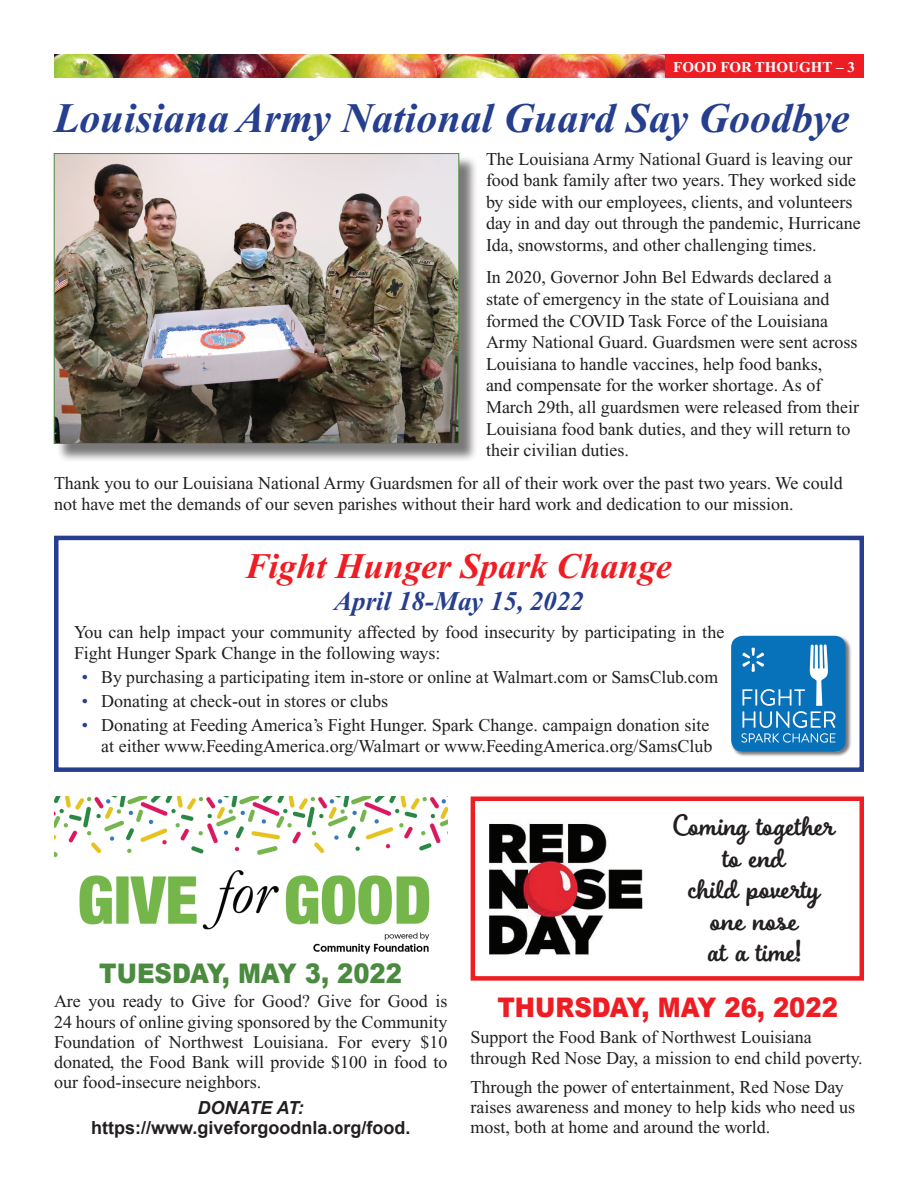
<style>
.page{position:relative;width:918px;height:1188px;background:#fff}
.page>*{position:absolute;margin:0;border:0;box-sizing:border-box;transform-origin:0 0}
.t1{font:italic 700 42px "Times New Roman";color:#253f8e}
.t2{font:italic 700 36px "Times New Roman";color:#ee1d23}
.t3{font:700 31.5px/31.5px "Boucherie Cursive";color:#231f20;text-align:center}
.t4{font:900 27px "Arial";color:#ee1d23;scale:.9 1}
.t5{font:italic 700 27px "Times New Roman";color:#253f8e}
.t6{font:900 27px "Arial";color:#4a8b3f;scale:.9 1}
.Normal__Web{font:18px/21.6px "Times New Roman";color:#231f20}
.t7{font:700 18px/19.5px "Arial";color:#231f20;text-align:center}
.t8{font:700 15px "Times New Roman";color:#fff}
.s1{color:#253f8e}
.s2{font-style:italic}
</style>
<div class="page">
<div style="left:664px;top:54px;width:200px;height:24px;background:#ee1d23"></div>
<img style="left:54px;top:54px;width:611px;height:24px">
<div style="left:56px;top:156px;width:422px;height:306px;background:#231f20;opacity:.6"></div>
<img style="left:56px;top:155px;width:401px;height:287px">
<div style="left:54px;top:153px;width:405px;height:291px;border:1px solid #4a8b3f"></div>
<img style="left:489px;top:823px;width:154px;height:133px">
<div style="left:471px;top:796px;width:393px;height:185px;border:4px solid #ee1d23"></div>
<div style="left:54px;top:536px;width:810px;height:236px;border:4px solid #253f8e"></div>
<div style="left:731px;top:636px;width:121px;height:122px;background:#231f20;opacity:.6"></div>
<img style="left:731px;top:636px;width:115px;height:116px">
<img style="left:55px;top:796px;width:392px;height:158px">
<p class="t8" style="left:673px;top:58px;width:183px">FOOD FOR THOUGHT – 3</p>
<p class="t1" style="left:54px;top:96px;width:797px">Louisiana Army National Guard Say Goodbye</p>
<p class="Normal__Web" style="left:486px;top:148px;width:376px">The Louisiana Army National Guard is leaving our food bank family after two years. They worked side by side with our employees, clients, and volunteers day in and day out through the pandemic, Hurricane Ida, snowstorms, and other challenging times.</p>
<p class="Normal__Web" style="left:486px;top:267px;width:375px">In 2020, Governor John Bel Edwards declared a state of emergency in the state of Louisiana and formed the COVID Task Force of the Louisiana Army National Guard. Guardsmen were sent across Louisiana to handle vaccines, help food banks,<br>and compensate for the worker shortage. As of March 29th, all guardsmen were released from their Louisiana food bank duties, and they will return to their civilian duties.</p>
<p class="Normal__Web" style="left:54px;top:472px;width:790px">Thank you to our Louisiana National Army Guardsmen for all of their work over the past two years. We could not have met the demands of our seven parishes without their hard work and dedication to our mission.</p>
<p class="t2" style="left:246px;top:547px;width:427px">Fight Hunger Spark Change</p>
<p class="t5" style="left:334px;top:586px;width:251px">April 18-May 15, 2022</p>
<p class="Normal__Web" style="left:74px;top:621px;width:652px">You can help impact your community affected by food insecurity by participating in the<br>Fight Hunger Spark Change in the following ways:</p>
<p class="Normal__Web" style="left:82px;top:666px;width:638px"><span class="s1">•</span> By purchasing a participating item in‑store or online at Walmart.com or SamsClub.com</p>
<p class="Normal__Web" style="left:82px;top:690px;width:308px"><span class="s1">•</span> Donating at check-out in stores or clubs</p>
<p class="Normal__Web" style="left:82px;top:714px;width:632px;text-align:right"><span class="s1">•</span> Donating at Feeding America’s Fight Hunger. Spark Change. campaign donation site at either www.FeedingAmerica.org/Walmart or www.FeedingAmerica.org/SamsClub</p>
<p class="t6" style="left:99px;top:953px;width:338px">TUESDAY, MAY 3, 2022</p>
<p class="Normal__Web" style="left:54px;top:991px;width:395px;line-height:20.2px;text-align:justify">Are you ready to Give for Good? Give for Good is 24 hours of online giving sponsored by the Community Foundation of Northwest Louisiana. For every $10 donated, the Food Bank will provide $100 in food to our food-insecure neighbors.</p>
<p class="t7" style="left:91px;top:1099px;width:321px"><span class="s2">DONATE AT: </span>https://www.giveforgoodnla.org/food.</p>
<p class="t3" style="left:673px;top:808px;width:163px">Coming together to end<br>child poverty one nose<br>at a time!</p>
<p class="t4" style="left:497px;top:987px;width:380px">THURSDAY, MAY 26, 2022</p>
<p class="Normal__Web" style="left:471px;top:1027px;width:394px;line-height:20.2px">Support the Food Bank of Northwest Louisiana through Red Nose Day, a mission to end child poverty.</p>
<p class="Normal__Web" style="left:471px;top:1076px;width:386px;line-height:20.2px">Through the power of entertainment, Red Nose Day raises awareness and money to help kids who need us most, both at home and around the world.</p>
</div>
